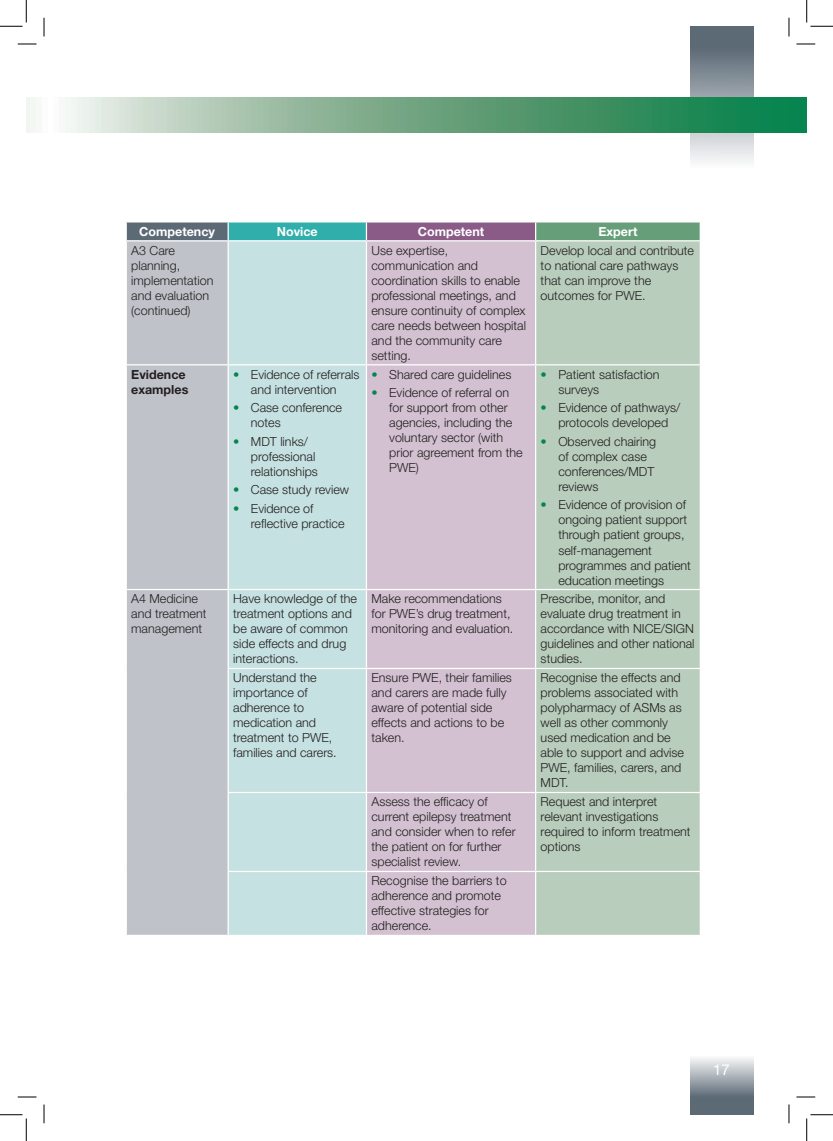
<style>
.page{position:relative;width:833px;height:1141px;background:#fff}
.page>*{position:absolute;margin:0;border:0;box-sizing:border-box;transform-origin:0 0}
.t1{font:15px "Helvetica Neue LT Std";color:#fff}
.Body_Text{font:300 12.5px/15px "Helvetica Neue LT Std";color:#231f20}
.Body_Text_Bold_Paragraph{font:700 12.5px "Helvetica Neue LT Std";color:#fff}
.Body_Text_Bold_Paragraph-2{font:700 12.5px/15px "Helvetica Neue LT Std";color:#231f20}
.s1{font-weight:100;color:#04844f}
</style>
<div class="page">
<svg style="left:690px;top:26px;width:63px;height:136px;background:#929ca4"></svg>
<svg style="left:690px;top:1058px;width:63px;height:56px;background:#919aa2"></svg>
<svg style="left:26px;top:97px;width:780px;height:36px;background:#76ae8d"></svg>
<div style="left:126px;top:222px;width:102px;height:19px;background:#5c6a76"></div>
<div style="left:228px;top:222px;width:138px;height:19px;background:#30aeab"></div>
<div style="left:366px;top:222px;width:169px;height:19px;background:#8b5b87"></div>
<div style="left:535px;top:222px;width:164px;height:19px;background:#669e79"></div>
<div style="left:127px;top:241px;width:100px;height:693px;background:#bfc3c9"></div>
<div style="left:229px;top:241px;width:136px;height:693px;background:#c6e1e1"></div>
<div style="left:367px;top:241px;width:167px;height:693px;background:#d3c1d1"></div>
<div style="left:536px;top:241px;width:163px;height:693px;background:#b8cdbb"></div>
<hr style="left:125px;top:364px;width:103px;height:1px;background:#fff">
<hr style="left:228px;top:364px;width:138px;height:1px;background:#fff">
<hr style="left:366px;top:364px;width:169px;height:1px;background:#fff">
<hr style="left:535px;top:364px;width:165px;height:1px;background:#fff">
<hr style="left:125px;top:589px;width:103px;height:1px;background:#fff">
<hr style="left:228px;top:589px;width:138px;height:1px;background:#fff">
<hr style="left:366px;top:589px;width:169px;height:1px;background:#fff">
<hr style="left:535px;top:589px;width:165px;height:1px;background:#fff">
<hr style="left:227px;top:667px;width:139px;height:2px;background:#fff">
<hr style="left:366px;top:667px;width:169px;height:2px;background:#fff">
<hr style="left:535px;top:667px;width:165px;height:2px;background:#fff">
<hr style="left:227px;top:791px;width:139px;height:2px;background:#fff">
<hr style="left:366px;top:791px;width:169px;height:2px;background:#fff">
<hr style="left:535px;top:791px;width:165px;height:2px;background:#fff">
<hr style="left:227px;top:870px;width:139px;height:2px;background:#fff">
<hr style="left:366px;top:870px;width:169px;height:2px;background:#fff">
<hr style="left:535px;top:870px;width:165px;height:2px;background:#fff">
<svg style="left:126px;top:222px;width:1px;height:18px"></svg>
<svg style="left:227px;top:222px;width:2px;height:18px"></svg>
<svg style="left:365px;top:222px;width:2px;height:18px"></svg>
<svg style="left:534px;top:222px;width:2px;height:18px"></svg>
<svg style="left:699px;top:222px;width:1px;height:18px"></svg>
<hr style="left:125px;top:240px;width:103px;height:1px;background:#fff">
<hr style="left:228px;top:240px;width:138px;height:1px;background:#fff">
<hr style="left:366px;top:240px;width:169px;height:1px;background:#fff">
<hr style="left:535px;top:240px;width:165px;height:1px;background:#fff">
<svg style="left:18px;top:43px;width:18px;height:2px"></svg>
<svg style="left:796px;top:43px;width:18px;height:2px"></svg>
<svg style="left:18px;top:1096px;width:18px;height:1px"></svg>
<svg style="left:796px;top:1096px;width:18px;height:1px"></svg>
<svg style="left:43px;top:18px;width:2px;height:18px"></svg>
<svg style="left:43px;top:1104px;width:2px;height:19px"></svg>
<svg style="left:788px;top:18px;width:1px;height:18px"></svg>
<svg style="left:788px;top:1104px;width:1px;height:19px"></svg>
<svg style="left:0;top:0;width:27px;height:27px"></svg>
<svg style="left:0;top:1114px;width:27px;height:26px"></svg>
<svg style="left:806px;top:0;width:26px;height:27px"></svg>
<svg style="left:806px;top:1114px;width:26px;height:26px"></svg>
<p class="Body_Text_Bold_Paragraph" style="left:139px;top:223px;width:77px">Competency</p>
<p class="Body_Text_Bold_Paragraph" style="left:276px;top:223px;width:42px">Novice</p>
<p class="Body_Text_Bold_Paragraph" style="left:417px;top:223px;width:68px">Competent</p>
<p class="Body_Text_Bold_Paragraph" style="left:598px;top:223px;width:40px">Expert</p>
<p class="Body_Text" style="left:131px;top:242px;width:84px">A3 Care planning, implementation and evaluation (continued)</p>
<p class="Body_Text" style="left:371px;top:242px;width:156px">Use expertise, communication and coordination skills to enable professional meetings, and ensure continuity of complex care needs between hospital and the community care setting.</p>
<p class="Body_Text" style="left:540px;top:242px;width:155px">Develop local and contribute to national care pathways that can improve the outcomes for PWE.</p>
<p class="Body_Text_Bold_Paragraph-2" style="left:131px;top:366px;width:59px">Evidence examples</p>
<p class="Body_Text" style="left:233px;top:366px;width:128px;text-align:center"><span class="s1">•</span> Evidence of referrals and intervention</p>
<p class="Body_Text" style="left:251px;top:400px;width:93px;text-indent:-18px"><span class="s1">•</span> Case conference notes</p>
<p class="Body_Text" style="left:251px;top:433px;width:68px;text-indent:-18px"><span class="s1">•</span> MDT links/ professional relationships</p>
<p class="Body_Text" style="left:233px;top:482px;width:117px"><span class="s1">•</span> Case study review</p>
<p class="Body_Text" style="left:251px;top:500px;width:95px;text-indent:-18px"><span class="s1">•</span> Evidence of reflective practice</p>
<p class="Body_Text" style="left:371px;top:366px;width:141px"><span class="s1">•</span> Shared care guidelines</p>
<p class="Body_Text" style="left:389px;top:385px;width:135px;text-indent:-18px"><span class="s1">•</span> Evidence of referral on for support from other agencies, including the voluntary sector (with prior agreement from the<br>PWE)</p>
<p class="Body_Text" style="left:558px;top:366px;width:103px;text-indent:-18px"><span class="s1">•</span> Patient satisfaction surveys</p>
<p class="Body_Text" style="left:540px;top:400px;width:141px;text-align:center"><span class="s1">•</span> Evidence of pathways/ protocols developed</p>
<p class="Body_Text" style="left:558px;top:433px;width:99px;text-indent:-18px"><span class="s1">•</span> Observed chairing of complex case conferences/MDT reviews</p>
<p class="Body_Text" style="left:558px;top:497px;width:134px;text-indent:-18px"><span class="s1">•</span> Evidence of provision of ongoing patient support through patient groups, self-management programmes and patient education meetings</p>
<p class="Body_Text" style="left:131px;top:591px;width:77px">A4 Medicine and treatment management</p>
<p class="Body_Text" style="left:233px;top:591px;width:125px">Have knowledge of the treatment options and be aware of common side effects and drug interactions.</p>
<p class="Body_Text" style="left:371px;top:591px;width:143px">Make recommendations for PWE’s drug treatment, monitoring and evaluation.</p>
<p class="Body_Text" style="left:540px;top:591px;width:155px">Prescribe, monitor, and evaluate drug treatment in accordance with NICE/SIGN guidelines and other national studies.</p>
<p class="Body_Text" style="left:233px;top:670px;width:105px">Understand the importance of adherence to medication and treatment to PWE, families and carers.</p>
<p class="Body_Text" style="left:371px;top:670px;width:142px">Ensure PWE, their families and carers are made fully aware of potential side effects and actions to be taken.</p>
<p class="Body_Text" style="left:540px;top:670px;width:145px">Recognise the effects and problems associated with polypharmacy of ASMs as well as other commonly used medication and be able to support and advise<br>PWE, families, carers, and<br>MDT.</p>
<p class="Body_Text" style="left:371px;top:794px;width:146px">Assess the efficacy of current epilepsy treatment and consider when to refer the patient on for further specialist review.</p>
<p class="Body_Text" style="left:540px;top:794px;width:151px">Request and interpret relevant investigations required to inform treatment options</p>
<p class="Body_Text" style="left:371px;top:873px;width:136px">Recognise the barriers to adherence and promote effective strategies for adherence.</p>
<p class="t1" style="left:712px;top:1060px;width:18px">17</p>
</div>
